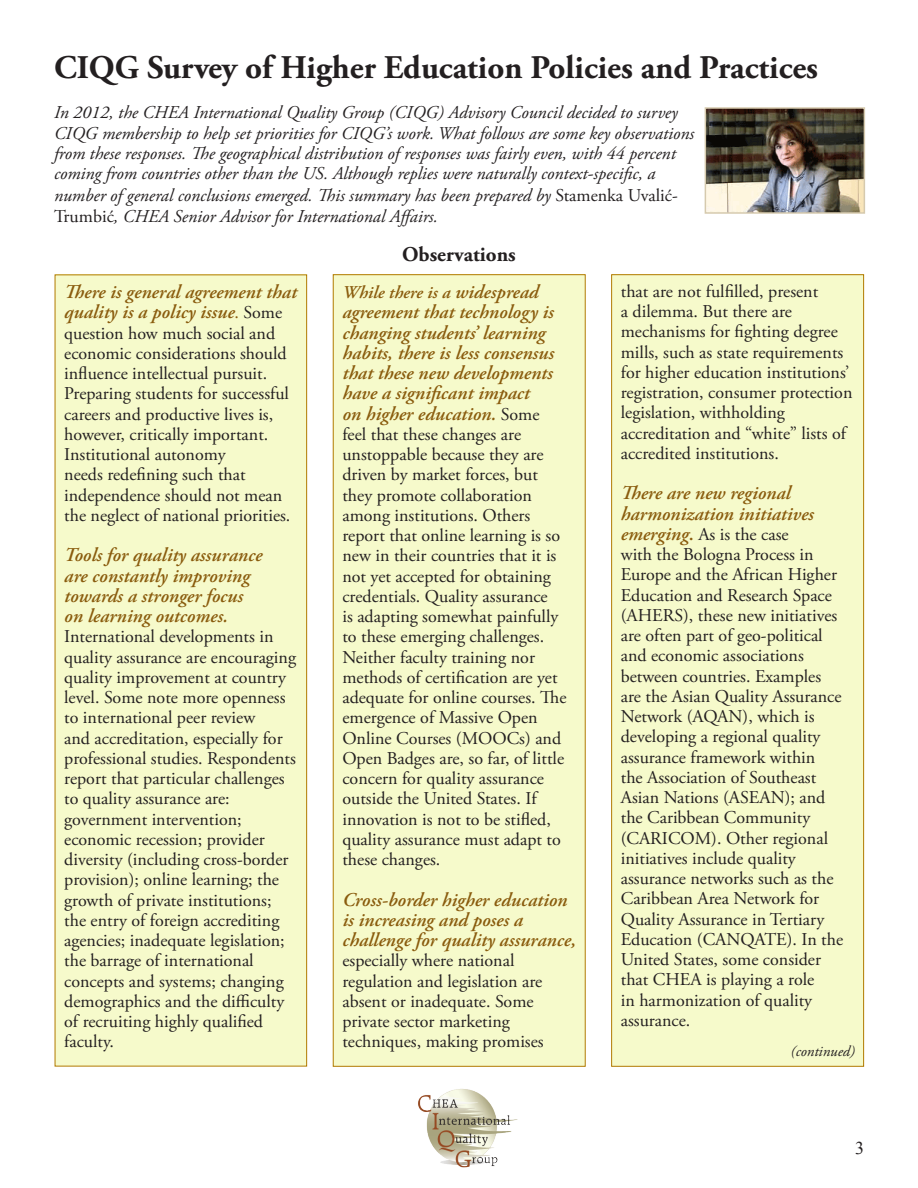
<style>
.page{position:relative;width:918px;height:1188px;background:#fff}
.page>*{position:absolute;margin:0;border:0;box-sizing:border-box;transform-origin:0 0}
.t1{font:700 33px "Adobe Garamond Pro";color:#231f20}
.t2{font:700 21px "Adobe Garamond Pro";color:#231f20}
.t3{font:italic 600 19.5px/20.2px "Adobe Garamond Pro";color:#8a5c0e}
.t4{font:18px/20.2px "Adobe Garamond Pro";color:#231f20}
.t5{font:italic 18px/20.9px "Adobe Garamond Pro";color:#231f20}
.t6{font:italic 600 18px "Adobe Garamond Pro";color:#8a5c0e}
.t7{font:18px "Times New Roman";color:#231f20}
.t8{font:italic 15px "Adobe Garamond Pro";color:#231f20}
.s1{font-style:normal}
.s2{font-weight:400;font-style:normal;font-size:18px}
.s3{font-weight:400;font-style:normal;font-size:18px;color:#231f20}
.s4{font-weight:600;font-style:italic;font-size:19.5px;color:#8a5c0e}
.s5{font-weight:600;font-size:19.5px;color:#8a5c0e}
.s6{font-size:19.5px}
</style>
<div class="page">
<img style="left:418px;top:1089px;width:100px;height:79px">
<div style="left:612px;top:275px;width:252px;height:791px;background:#f6facb"></div>
<div style="left:611px;top:274px;width:253px;height:792px;border:1px solid #b17a00"></div>
<div style="left:55px;top:275px;width:252px;height:791px;background:#f6facb"></div>
<div style="left:55px;top:275px;width:252px;height:791px;border:1px solid #b17a00"></div>
<div style="left:333px;top:275px;width:252px;height:791px;background:#f6facb"></div>
<div style="left:333px;top:274px;width:252px;height:792px;border:1px solid #b17a00"></div>
<img style="left:708px;top:110px;width:154px;height:101px">
<div style="left:705px;top:107px;width:160px;height:107px;border:2px solid #d6caae"></div>
<p class="t1" style="left:54px;top:48px;width:766px">CIQG Survey of Higher Education Policies and Practices</p>
<p class="t5" style="left:54px;top:103px;width:642px">In 2012, the CHEA International Quality Group (CIQG) Advisory Council decided to survey CIQG membership to help set priorities for CIQG’s work. What follows are some key observations from these responses. The geographical distribution of responses was fairly even, with 44 percent coming from countries other than the US. Although replies were naturally context-specific, a number of general conclusions emerged. This summary has been prepared by <span class="s1">Stamenka Uvalić-Trumbić</span>, CHEA Senior Advisor for International Affairs.</p>
<p class="t2" style="left:402px;top:242px;width:115px">Observations</p>
<p class="t3" style="left:64px;top:283px;width:234px">There is general agreement that quality is a policy issue<span class="s2">.</span> <span class="s3">Some</span></p>
<p class="t4" style="left:64px;top:324px;width:228px">question how much social and economic considerations should influence intellectual pursuit.<br>Preparing students for successful careers and productive lives is, however, critically important.<br>Institutional autonomy<br>needs redefining such that independence should not mean the neglect of national priorities.</p>
<p class="t3" style="left:64px;top:546px;width:200px">Tools for quality assurance are constantly improving towards a stronger focus on learning outcomes.</p>
<p class="t4" style="left:64px;top:627px;width:233px">International developments in quality assurance are encouraging quality improvement at country level. Some note more openness to international peer review<br>and accreditation, especially for professional studies. Respondents report that particular challenges to quality assurance are: government intervention; economic recession; provider diversity (including cross-border provision); online learning; the growth of private institutions; the entry of foreign accrediting agencies; inadequate legislation; the barrage of international concepts and systems; changing demographics and the difficulty of recruiting highly qualified faculty.</p>
<p class="t4" style="left:621px;top:282px;width:233px">that are not fulfilled, present<br>a dilemma. But there are mechanisms for fighting degree mills, such as state requirements for higher education institutions’ registration, consumer protection legislation, withholding accreditation and “white” lists of accredited institutions.</p>
<p class="t3" style="left:621px;top:484px;width:195px">There are new regional harmonization initiatives</p>
<p class="t4" style="left:621px;top:525px;width:224px"><span class="s4">emerging</span><span class="s5">.</span> As is the case<br>with the Bologna Process in<br>Europe and the African Higher<br>Education and Research Space (AHERS), these new initiatives are often part of geo-political and economic associations between countries. Examples are the Asian Quality Assurance<br>Network (AQAN), which is developing a regional quality assurance framework within<br>the Association of Southeast<br>Asian Nations (ASEAN); and the Caribbean Community (CARICOM). Other regional initiatives include quality assurance networks such as the<br>Caribbean Area Network for<br>Quality Assurance in Tertiary<br>Education (CANQATE). In the<br>United States, some consider that CHEA is playing a role<br>in harmonization of quality assurance.</p>
<p class="t6" style="left:342px;top:282px;width:198px">While there is a <span class="s6">widespread</span></p>
<p class="t3" style="left:342px;top:303px;width:213px">agreement that technology is changing students’ learning habits, there is less consensus that these new developments have a significant impact<br>on higher education. <span class="s3">Some</span></p>
<p class="t4" style="left:342px;top:425px;width:226px">feel that these changes are unstoppable because they are driven by market forces, but they promote collaboration among institutions. Others report that online learning is so new in their countries that it is not yet accepted for obtaining credentials. Quality assurance<br>is adapting somewhat painfully to these emerging challenges.<br>Neither faculty training nor methods of certification are yet adequate for online courses. The emergence of Massive Open<br>Online Courses (MOOCs) and<br>Open Badges are, so far, of little concern for quality assurance outside the United States. If innovation is not to be stifled, quality assurance must adapt to these changes.</p>
<p class="t3" style="left:342px;top:890px;width:235px">Cross-border higher education is increasing and poses a challenge for quality assurance,</p>
<p class="t4" style="left:342px;top:951px;width:203px">especially where national regulation and legislation are absent or inadequate. Some private sector marketing techniques, making promises</p>
<p class="t8" style="left:791px;top:1043px;width:65px">(continued)</p>
<p class="t7" style="left:855px;top:1136px;width:10px">3</p>
</div>
